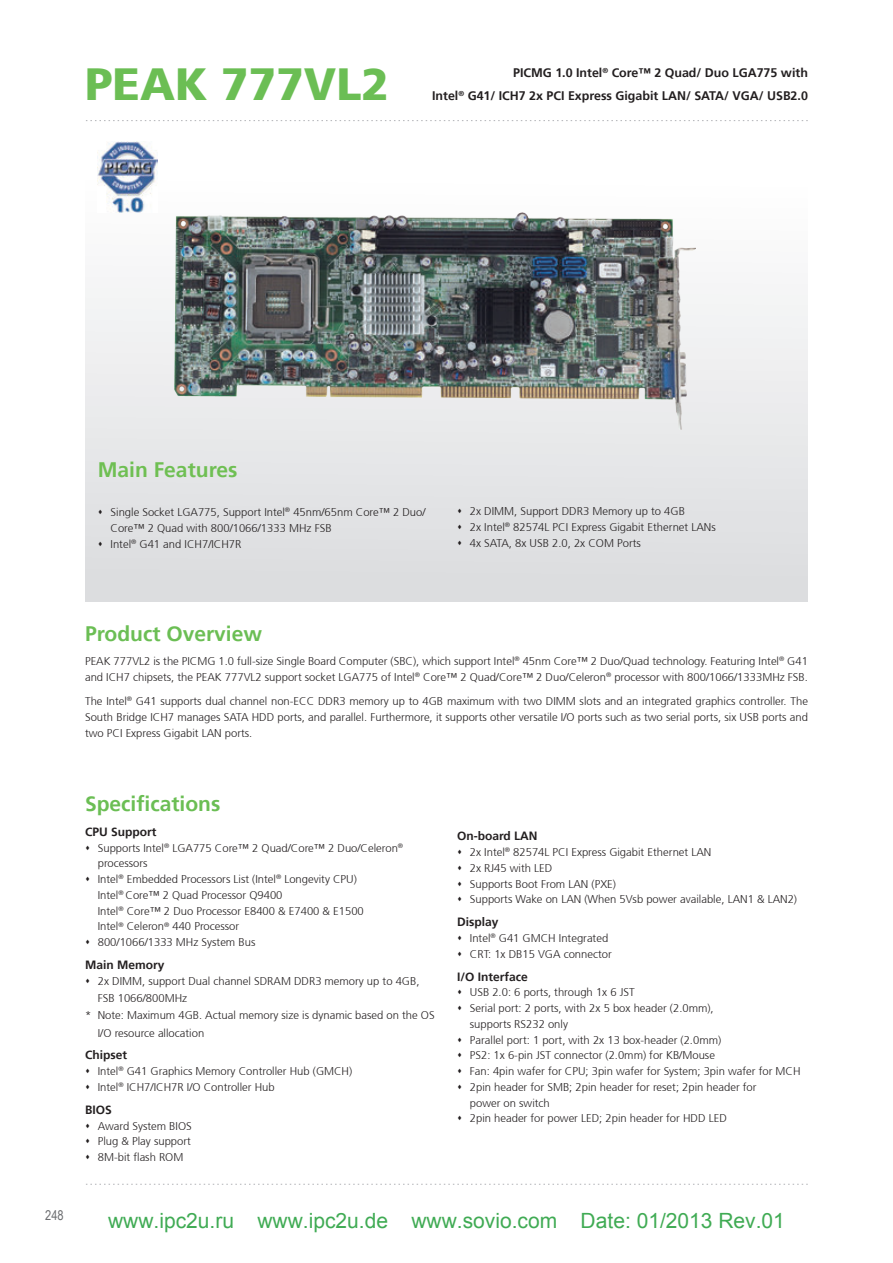
<style>
.page{position:relative;width:893px;height:1263px;background:#fff}
.page>*{position:absolute;margin:0;border:0;box-sizing:border-box;transform-origin:0 0}
.t1{font:900 45px "Frutiger 75";color:#6bbe54}
.t2{font:21px "Arial";color:#40ab54}
.t3{font:700 21px "Frutiger 65";color:#6bbe54}
.t4{font:700 21px "Frutiger 65";color:#6fbf53}
.t5{font:13.5px "Arial Narrow";color:#6c6d70}
.t6{font:700 12.45px/22.5px "Frutiger 65";color:#231f20;text-align:right}
.t7{font:700 12px "Frutiger 65";color:#231f20}
.t8{font:300 11.25px/15.8px "Frutiger 45";color:#231f20}
</style>
<div class="page">
<svg style="left:86px;top:120px;width:722px;height:1px"></svg>
<svg style="left:86px;top:1184px;width:722px;height:1px"></svg>
<div style="left:85px;top:135px;width:723px;height:466px;background:linear-gradient(to bottom,#fff,#dadcde)"></div>
<img style="left:174px;top:213px;width:522px;height:216px">
<img style="left:98px;top:142px;width:59px;height:71px">
<svg style="left:99px;top:510px;width:3px;height:4px"></svg>
<svg style="left:99px;top:541px;width:3px;height:5px"></svg>
<svg style="left:458px;top:509px;width:3px;height:4px"></svg>
<svg style="left:458px;top:524px;width:3px;height:5px"></svg>
<svg style="left:458px;top:540px;width:3px;height:5px"></svg>
<h1 class="t1" style="left:85px;top:57px;width:305px">PEAK 777VL2</h1>
<p class="t6" style="left:432px;top:62px;width:377px">PICMG 1.0 Intel<sup>®</sup> Core™ 2 Quad/ Duo LGA775 with<br>Intel<sup>®</sup> G41/ ICH7 2x PCI Express Gigabit LAN/ SATA/ VGA/ USB2.0</p>
<h2 class="t4" style="left:98px;top:458px;width:141px">Main Features</h2>
<p class="t8" style="left:111px;top:504px;width:317px">Single Socket LGA775, Support Intel<sup>®</sup> 45nm/65nm Core™ 2 Duo/<br>Core™ 2 Quad with 800/1066/1333 MHz FSB<br>Intel<sup>®</sup> G41 and ICH7/ICH7R</p>
<p class="t8" style="left:470px;top:503px;width:247px">2x DIMM, Support DDR3 Memory up to 4GB<br>2x Intel<sup>®</sup> 82574L PCI Express Gigabit Ethernet LANs<br>4x SATA, 8x USB 2.0, 2x COM Ports</p>
<h2 class="t3" style="left:85px;top:621px;width:179px">Product Overview</h2>
<p class="t8" style="left:85px;top:653px;width:724px">PEAK 777VL2 is the PICMG 1.0 full-size Single Board Computer (SBC), which support Intel<sup>®</sup> 45nm Core™ 2 Duo/Quad technology. Featuring Intel<sup>®</sup> G41 and ICH7 chipsets, the PEAK 777VL2 support socket LGA775 of Intel<sup>®</sup> Core™ 2 Quad/Core™ 2 Duo/Celeron<sup>®</sup> processor with 800/1066/1333MHz FSB.</p>
<p class="t8" style="left:85px;top:693px;width:724px;text-align:justify">The Intel<sup>®</sup> G41 supports dual channel non-ECC DDR3 memory up to 4GB maximum with two DIMM slots and an integrated graphics controller. The South Bridge ICH7 manages SATA HDD ports, and parallel. Furthermore, it supports other versatile I/O ports such as two serial ports, six USB ports and two PCI Express Gigabit LAN ports.</p>
<p class="t5" style="left:45px;top:1205px;width:20px">248</p>
<h2 class="t3" style="left:85px;top:791px;width:137px">Specifications</h2>
<p class="t7" style="left:85px;top:825px;width:73px">CPU Support</p>
<p class="t8" style="left:98px;top:840px;width:307px">Supports Intel<sup>®</sup> LGA775 Core™ 2 Quad/Core™ 2 Duo/Celeron<sup>® </sup>processors<br>Intel<sup>®</sup> Embedded Processors List (Intel<sup>®</sup> Longevity CPU)<br>Intel<sup>®</sup> Core™ 2 Quad Processor Q9400<br>Intel<sup>®</sup> Core™ 2 Duo Processor E8400 &amp; E7400 &amp; E1500<br>Intel<sup>®</sup> Celeron<sup>®</sup> 440 Processor<br>800/1066/1333 MHz System Bus</p>
<p class="t7" style="left:85px;top:958px;width:81px">Main Memory</p>
<p class="t8" style="left:98px;top:973px;width:323px">2x DIMM, support Dual channel SDRAM DDR3 memory up to 4GB,</p>
<p class="t8" style="left:98px;top:990px;width:91px">FSB 1066/800MHz</p>
<p class="t8" style="left:85px;top:1008px;width:351px">* Note: Maximum 4GB. Actual memory size is dynamic based on the OS</p>
<p class="t8" style="left:98px;top:1025px;width:108px">I/O resource allocation</p>
<p class="t7" style="left:85px;top:1048px;width:43px">Chipset</p>
<p class="t8" style="left:98px;top:1063px;width:256px">Intel<sup>®</sup> G41 Graphics Memory Controller Hub (GMCH)<br>Intel<sup>®</sup> ICH7/ICH7R I/O Controller Hub</p>
<p class="t7" style="left:85px;top:1102px;width:28px">BIOS</p>
<p class="t8" style="left:98px;top:1118px;width:95px;text-align:justify">Award System BIOS Plug &amp; Play support 8M-bit flash ROM</p>
<p class="t7" style="left:457px;top:829px;width:82px">On-board LAN</p>
<p class="t8" style="left:470px;top:844px;width:329px">2x Intel<sup>®</sup> 82574L PCI Express Gigabit Ethernet LAN<br>2x RJ45 with LED<br>Supports Boot From LAN (PXE)<br>Supports Wake on LAN (When 5Vsb power available, LAN1 &amp; LAN2)</p>
<p class="t7" style="left:457px;top:915px;width:43px">Display</p>
<p class="t8" style="left:470px;top:930px;width:143px">Intel<sup>®</sup> G41 GMCH Integrated<br>CRT: 1x DB15 VGA connector</p>
<p class="t7" style="left:457px;top:969px;width:72px">I/O Interface</p>
<p class="t8" style="left:470px;top:985px;width:332px">USB 2.0: 6 ports, through 1x 6 JST<br>Serial port: 2 ports, with 2x 5 box header (2.0mm),<br>supports RS232 only<br>Parallel port: 1 port, with 2x 13 box-header (2.0mm)<br>PS2: 1x 6-pin JST connector (2.0mm) for KB/Mouse<br>Fan: 4pin wafer for CPU; 3pin wafer for System; 3pin wafer for MCH 2pin header for SMB; 2pin header for reset; 2pin header for<br>power on switch<br>2pin header for power LED; 2pin header for HDD LED</p>
<h2 class="t2" style="left:108px;top:1206px;width:678px">www.ipc2u.ru www.ipc2u.de www.sovio.com Date: 01/2013 Rev.01</h2>
</div>
